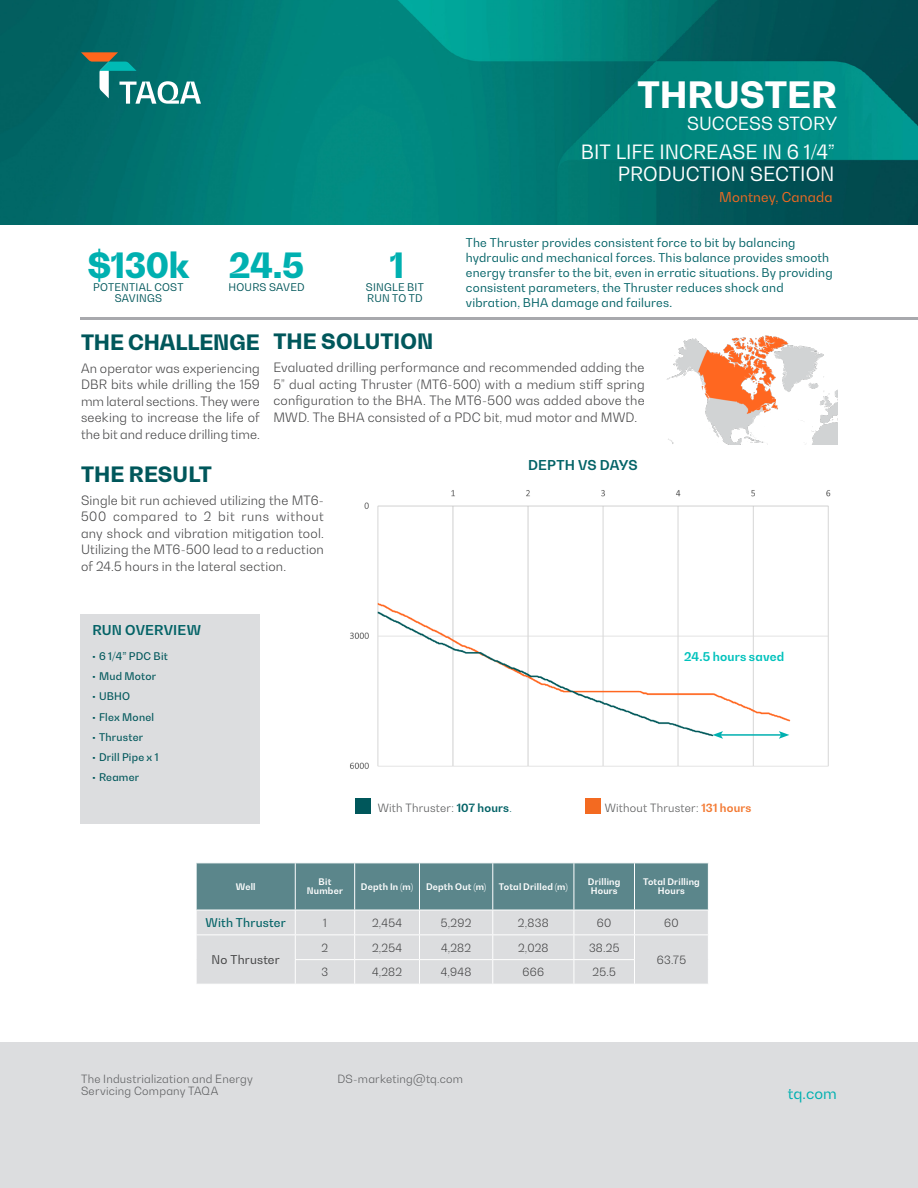
<style>
.page{position:relative;width:918px;height:1188px;background:#fff}
.page>*{position:absolute;margin:0;border:0;box-sizing:border-box;transform-origin:0 0}
.H1__Product_Name{font:800 36px "Bw Gradual";color:#fff}
.big_number{font:800 34.5px "Bw Gradual";letter-spacing:-.015em;color:#00b0b0}
.t1{font:800 21px "Bw Gradual";color:#00575b}
.Name_of_the_Case_Study{font:19.5px/22.5px "Bw Gradual";letter-spacing:.005em;color:#fff;text-align:right}
.Subhead__type_of_document__white{font:18px "Bw Gradual";letter-spacing:.005em;color:#fff}
.web_address{font:15px "Bw Gradual";color:#00b0b0}
.t2{font:700 13.5px "Bw Gradual";letter-spacing:.015em;color:#026266}
.Location{font:13.5px "Bw Gradual";letter-spacing:.01em;color:#f36a21}
.Small_Gray_Copy{font:300 12.75px/16.5px "Bw Gradual";letter-spacing:.015em;color:#3e3e3f;text-align:justify}
.Tool_Description{font:12px/15px "Bw Gradual";letter-spacing:.015em;color:#026266}
.graph_table_description{font:700 12px "Bw Gradual";letter-spacing:.015em;color:#00c2bc}
.table_rows_names{font:500 12px "Bw Gradual";letter-spacing:.015em;color:#026266}
.table_rows_names-2{font:12px "Bw Gradual";letter-spacing:.015em;color:#3e3e3f}
.small_remarfk{font:300 11.25px/12px "Bw Gradual";letter-spacing:.02em;color:#57585a}
.table_numbers{font:300 11.25px "Bw Gradual";letter-spacing:.02em;color:#3e3e3f}
.graph_table_description-2{font:300 11.25px "Bw Gradual";letter-spacing:.02em;color:#4b4c4d}
.t3{font:500 10.5px "Bw Gradual";letter-spacing:.02em;color:#00575b}
.explaining_the_number{font:10.5px/10.5px "Bw Gradual";letter-spacing:.025em;color:#00575b;text-align:center}
.big_number_description{font:10.5px "Bw Gradual DEMO";letter-spacing:.025em;color:#00575b}
.table_header_1{font:700 9px/9px "Bw Gradual";letter-spacing:.025em;color:#fff;text-align:center}
.s1{font-weight:700;color:#026266}
.s2{color:#026266}
.s3{font-weight:700;color:#f37932}
</style>
<div class="page">
<div style="left:0;top:1042px;width:918px;height:146px;background:#dcdddf"></div>
<svg style="left:196px;top:863px;width:512px;height:121px;background:#acbdc0"></svg>
<hr style="left:634px;top:863px;width:1px;height:47px;background:#fff">
<hr style="left:634px;top:910px;width:75px;height:1px;background:#fff">
<hr style="left:196px;top:863px;width:1px;height:47px;background:#fff">
<hr style="left:295px;top:863px;width:1px;height:47px;background:#fff">
<hr style="left:196px;top:910px;width:99px;height:1px;background:#fff">
<img style="left:666px;top:335px;width:172px;height:110px">
<hr style="left:80px;top:318px;width:838px;height:2px;background:#a8a9ad">
<img style="left:0;top:0;width:918px;height:225px">
<svg style="left:81px;top:52px;width:120px;height:52px;background:#338782"></svg>
<img style="left:350px;top:490px;width:481px;height:279px">
<div style="left:356px;top:799px;width:15px;height:15px;background:#00575b"></div>
<div style="left:585px;top:799px;width:15px;height:15px;background:#f36a21"></div>
<hr style="left:721px;top:734px;width:60px;height:2px;background:#00b0b0">
<svg style="left:713px;top:731px;width:10px;height:8px"></svg>
<svg style="left:779px;top:731px;width:10px;height:8px"></svg>
<div style="left:80px;top:615px;width:180px;height:209px;background:#dcdddf"></div>
<p class="big_number" style="left:87px;top:243px;width:103px">$130k</p>
<p class="explaining_the_number" style="left:93px;top:282px;width:92px">POTENTIAL COST<br>SAVINGS</p>
<p class="big_number" style="left:229px;top:243px;width:77px">24.5</p>
<p class="big_number_description" style="left:229px;top:281px;width:78px">HOURS SAVED</p>
<p class="big_number" style="left:390px;top:243px;width:16px">1</p>
<p class="explaining_the_number" style="left:366px;top:282px;width:59px;text-align:left">SINGLE BIT<br>RUN TO TD</p>
<p class="H1__Product_Name" style="left:638px;top:71px;width:201px">THRUSTER</p>
<p class="Name_of_the_Case_Study" style="left:581px;top:140px;width:255px">BIT LIFE INCREASE IN 6 1/4”<br>PRODUCTION SECTION</p>
<p class="Location" style="left:719px;top:188px;width:115px">Montney, Canada</p>
<p class="Subhead__type_of_document__white" style="left:687px;top:112px;width:151px">SUCCESS STORY</p>
<p class="Tool_Description" style="left:466px;top:235px;width:368px">The Thruster provides consistent force to bit by balancing hydraulic and mechanical forces. This balance provides smooth energy transfer to the bit, even in erratic situations. By providing consistent parameters, the Thruster reduces shock and vibration, BHA damage and failures.</p>
<h3 class="t1" style="left:81px;top:328px;width:180px">THE CHALLENGE</h3>
<p class="Small_Gray_Copy" style="left:81px;top:360px;width:180px">An operator was experiencing DBR bits while drilling the 159 mm lateral sections. They were seeking to increase the life of the bit and reduce drilling time.</p>
<h2 class="t1" style="left:273px;top:327px;width:161px">THE SOLUTION</h2>
<p class="Small_Gray_Copy" style="left:273px;top:359px;width:373px">Evaluated drilling performance and recommended adding the 5” dual acting Thruster (MT6-500) with a medium stiff spring configuration to the BHA. The MT6-500 was added above the MWD. The BHA consisted of a PDC bit, mud motor and MWD.</p>
<h3 class="t1" style="left:81px;top:460px;width:132px">THE RESULT</h3>
<p class="Small_Gray_Copy" style="left:81px;top:492px;width:245px">Single bit run achieved utilizing the MT6- 500 compared to 2 bit runs without any shock and vibration mitigation tool.<br>Utilizing the MT6-500 lead to a reduction of 24.5 hours in the lateral section.</p>
<h3 class="t2" style="left:92px;top:621px;width:110px">RUN OVERVIEW</h3>
<p class="t3" style="left:92px;top:649px;width:77px">• 6 1/4” PDC Bit</p>
<p class="t3" style="left:92px;top:669px;width:65px">• Mud Motor</p>
<p class="t3" style="left:92px;top:690px;width:39px">• UBHO</p>
<p class="t3" style="left:92px;top:710px;width:63px">• Flex Monel</p>
<p class="t3" style="left:92px;top:730px;width:52px">• Thruster</p>
<p class="t3" style="left:92px;top:750px;width:68px">• Drill Pipe x 1</p>
<p class="t3" style="left:92px;top:771px;width:48px">• Reamer</p>
<h3 class="t2" style="left:528px;top:456px;width:111px">DEPTH VS DAYS</h3>
<p class="graph_table_description-2" style="left:378px;top:800px;width:136px">With Thruster: <span class="s1">107 hours</span><span class="s2">.</span></p>
<p class="graph_table_description" style="left:684px;top:649px;width:102px">24.5 hours saved</p>
<p class="graph_table_description-2" style="left:605px;top:800px;width:148px">Without Thruster: <span class="s3">131 hours</span></p>
<p class="table_header_1" style="left:236px;top:882px;width:21px">Well</p>
<p class="table_header_1" style="left:307px;top:877px;width:38px">Bit<br>Number</p>
<p class="table_header_1" style="left:361px;top:882px;width:54px">Depth In (m)</p>
<p class="table_header_1" style="left:426px;top:882px;width:62px">Depth Out (m)</p>
<p class="table_header_1" style="left:499px;top:882px;width:70px">Total Drilled (m)</p>
<p class="table_header_1" style="left:588px;top:877px;width:34px">Drilling<br>Hours</p>
<p class="table_header_1" style="left:643px;top:877px;width:58px">Total Drilling<br>Hours</p>
<p class="table_rows_names" style="left:206px;top:915px;width:82px">With Thruster</p>
<p class="table_numbers" style="left:323px;top:915px;width:5px">1</p>
<p class="table_numbers" style="left:372px;top:915px;width:31px">2,454</p>
<p class="table_numbers" style="left:441px;top:915px;width:32px">5,292</p>
<p class="table_numbers" style="left:518px;top:915px;width:32px">2,838</p>
<p class="table_numbers" style="left:597px;top:915px;width:16px">60</p>
<p class="table_numbers" style="left:664px;top:915px;width:16px">60</p>
<p class="table_rows_names-2" style="left:212px;top:952px;width:70px">No Thruster</p>
<p class="table_numbers" style="left:322px;top:940px;width:8px">2</p>
<p class="table_numbers" style="left:372px;top:940px;width:32px">2,254</p>
<p class="table_numbers" style="left:441px;top:940px;width:31px">4,282</p>
<p class="table_numbers" style="left:518px;top:940px;width:32px">2,028</p>
<p class="table_numbers" style="left:589px;top:940px;width:32px">38.25</p>
<p class="table_numbers" style="left:657px;top:952px;width:31px">63.75</p>
<p class="table_numbers" style="left:322px;top:965px;width:8px">3</p>
<p class="table_numbers" style="left:372px;top:965px;width:31px">4,282</p>
<p class="table_numbers" style="left:441px;top:965px;width:32px">4,948</p>
<p class="table_numbers" style="left:523px;top:965px;width:23px">666</p>
<p class="table_numbers" style="left:593px;top:965px;width:25px">25.5</p>
<p class="small_remarfk" style="left:81px;top:1073px;width:173px">The Industrialization and Energy<br>Servicing Company TAQA</p>
<p class="small_remarfk" style="left:338px;top:1073px;width:127px">DS-marketing@tq.com</p>
<p class="web_address" style="left:788px;top:1084px;width:51px">tq.com</p>
</div>
